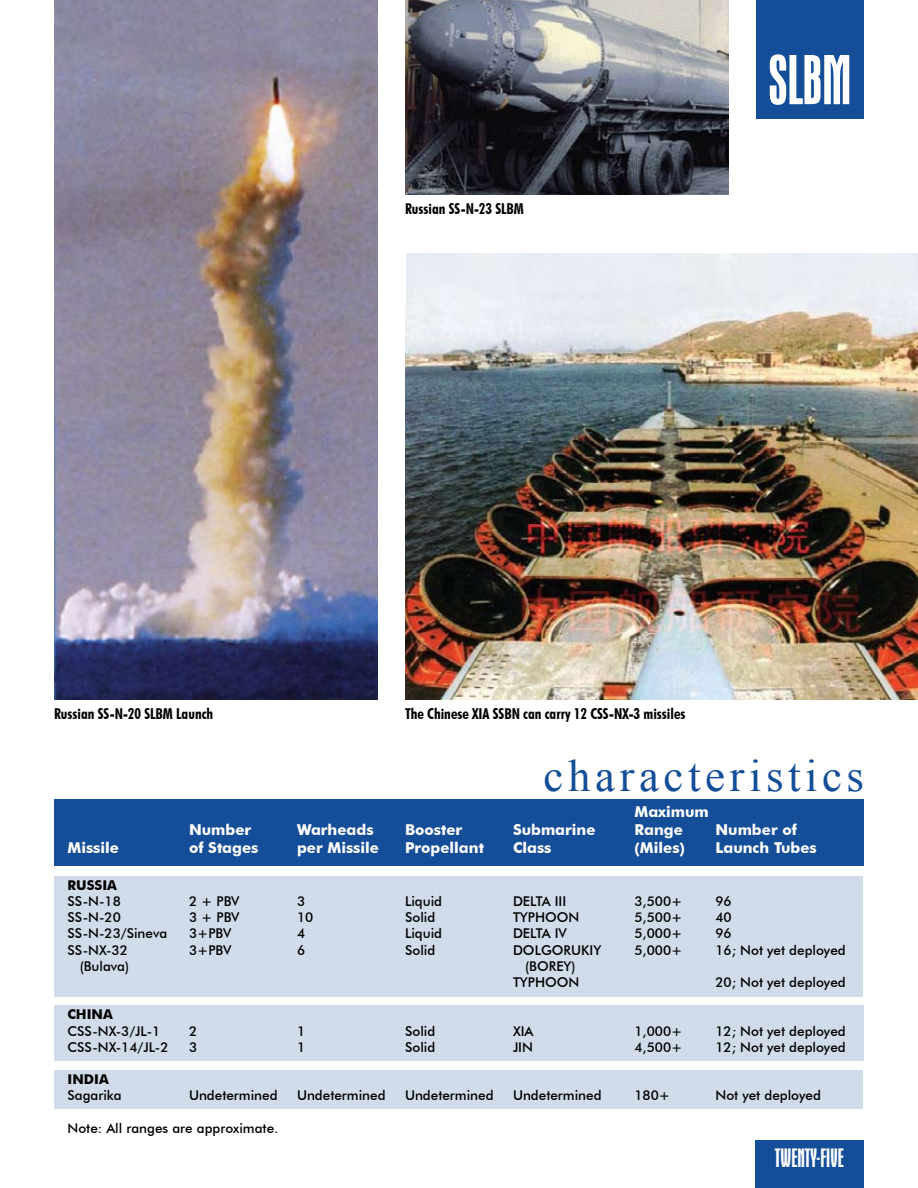
<style>
.page{position:relative;width:918px;height:1188px;background:#fff}
.page>*{position:absolute;margin:0;border:0;box-sizing:border-box;transform-origin:0 0}
.t1{font:condensed 72px "Aurora BT";color:#fff}
.t2{font:45px "Times New Roman";letter-spacing:.1em;color:#154e98}
.t3{font:condensed 27px "Aurora BT";color:#fff}
.t4{font:700 15px "Futura BT";color:#fff}
.t5{font:700 condensed 15px "Futura BT";color:#000}
.t6{font:500 13.5px/16.2px "Futura BT";color:#000;text-align:right}
.t7{font:700 13.5px "Futura BT";color:#000}
</style>
<div class="page">
<div style="left:54px;top:800px;width:810px;height:66px;background:#154e98"></div>
<div style="left:54px;top:876px;width:808px;height:120px;background:#d0dce9"></div>
<div style="left:54px;top:1006px;width:810px;height:55px;background:#d0dce9"></div>
<div style="left:54px;top:1070px;width:808px;height:39px;background:#d0dce9"></div>
<div style="left:756px;top:0;width:108px;height:118px;background:#154e98"></div>
<div style="left:756px;top:1140px;width:108px;height:48px;background:#154e98"></div>
<img style="left:405px;top:0;width:324px;height:194px">
<img style="left:405px;top:253px;width:513px;height:447px">
<img style="left:54px;top:0;width:324px;height:700px">
<p class="t5" style="left:405px;top:200px;width:120px">Russian SS-N-23 SLBM</p>
<h1 class="t1" style="left:768px;top:42px;width:85px">SLBM</h1>
<p class="t5" style="left:54px;top:705px;width:161px">Russian SS-N-20 SLBM Launch</p>
<p class="t5" style="left:405px;top:705px;width:282px">The Chinese XIA SSBN can carry 12 CSS-NX-3 missiles</p>
<h2 class="t2" style="left:544px;top:751px;width:322px">characteristics</h2>
<p class="t4" style="left:634px;top:802px;width:76px">Maximum</p>
<p class="t4" style="left:189px;top:820px;width:64px">Number</p>
<p class="t4" style="left:297px;top:820px;width:78px">Warheads</p>
<p class="t4" style="left:405px;top:820px;width:59px">Booster</p>
<p class="t4" style="left:513px;top:820px;width:84px">Submarine</p>
<p class="t4" style="left:634px;top:820px;width:50px">Range</p>
<p class="t4" style="left:716px;top:820px;width:83px">Number of</p>
<p class="t4" style="left:68px;top:838px;width:53px">Missile</p>
<p class="t4" style="left:189px;top:838px;width:71px">of Stages</p>
<p class="t4" style="left:297px;top:838px;width:84px">per Missile</p>
<p class="t4" style="left:405px;top:838px;width:80px">Propellant</p>
<p class="t4" style="left:513px;top:838px;width:40px">Class</p>
<p class="t4" style="left:634px;top:838px;width:52px">(Miles)</p>
<p class="t4" style="left:716px;top:838px;width:103px">Launch Tubes</p>
<p class="t7" style="left:68px;top:877px;width:51px">RUSSIA</p>
<p class="t6" style="left:68px;top:893px;width:55px">SS-N-18</p>
<p class="t6" style="left:189px;top:893px;width:52px">2 + PBV</p>
<p class="t6" style="left:297px;top:893px;width:10px">3</p>
<p class="t6" style="left:405px;top:893px;width:39px">Liquid</p>
<p class="t6" style="left:513px;top:893px;width:55px">DELTA III</p>
<p class="t6" style="left:634px;top:893px;width:49px">3,500+</p>
<p class="t6" style="left:716px;top:893px;width:18px">96</p>
<p class="t6" style="left:68px;top:909px;width:55px">SS-N-20</p>
<p class="t6" style="left:189px;top:909px;width:52px">3 + PBV</p>
<p class="t6" style="left:297px;top:909px;width:18px">10</p>
<p class="t6" style="left:405px;top:909px;width:32px">Solid</p>
<p class="t6" style="left:513px;top:909px;width:68px">TYPHOON</p>
<p class="t6" style="left:634px;top:909px;width:49px">5,500+</p>
<p class="t6" style="left:716px;top:909px;width:18px">40</p>
<p class="t6" style="left:68px;top:925px;width:101px">SS-N-23/Sineva</p>
<p class="t6" style="left:189px;top:925px;width:44px">3+PBV</p>
<p class="t6" style="left:297px;top:925px;width:10px">4</p>
<p class="t6" style="left:405px;top:925px;width:39px">Liquid</p>
<p class="t6" style="left:513px;top:925px;width:55px">DELTA IV</p>
<p class="t6" style="left:634px;top:925px;width:49px">5,000+</p>
<p class="t6" style="left:716px;top:925px;width:18px">96</p>
<p class="t6" style="left:68px;top:942px;width:62px">SS-NX-32</p>
<p class="t6" style="left:189px;top:942px;width:44px">3+PBV</p>
<p class="t6" style="left:297px;top:942px;width:10px">6</p>
<p class="t6" style="left:405px;top:942px;width:32px">Solid</p>
<p class="t6" style="left:513px;top:942px;width:90px">DOLGORUKIY</p>
<p class="t6" style="left:634px;top:942px;width:49px">5,000+</p>
<p class="t6" style="left:716px;top:942px;width:132px">16; Not yet deployed</p>
<p class="t6" style="left:80px;top:958px;width:51px">(Bulava)</p>
<p class="t6" style="left:513px;top:958px;width:68px">(BOREY)<br>TYPHOON</p>
<p class="t6" style="left:716px;top:974px;width:132px">20; Not yet deployed</p>
<p class="t7" style="left:68px;top:1006px;width:47px">CHINA</p>
<p class="t6" style="left:68px;top:1023px;width:94px">CSS-NX-3/JL-1</p>
<p class="t6" style="left:189px;top:1023px;width:10px">2</p>
<p class="t6" style="left:297px;top:1023px;width:10px">1</p>
<p class="t6" style="left:405px;top:1023px;width:32px">Solid</p>
<p class="t6" style="left:513px;top:1023px;width:22px">XIA</p>
<p class="t6" style="left:634px;top:1023px;width:49px">1,000+</p>
<p class="t6" style="left:716px;top:1023px;width:132px">12; Not yet deployed</p>
<p class="t6" style="left:68px;top:1039px;width:102px">CSS-NX-14/JL-2</p>
<p class="t6" style="left:189px;top:1039px;width:10px">3</p>
<p class="t6" style="left:297px;top:1039px;width:10px">1</p>
<p class="t6" style="left:405px;top:1039px;width:32px">Solid</p>
<p class="t6" style="left:513px;top:1039px;width:22px">JIN</p>
<p class="t6" style="left:634px;top:1039px;width:49px">4,500+</p>
<p class="t6" style="left:716px;top:1039px;width:132px">12; Not yet deployed</p>
<p class="t7" style="left:68px;top:1071px;width:43px">INDIA</p>
<p class="t6" style="left:68px;top:1087px;width:56px">Sagarika</p>
<p class="t6" style="left:189px;top:1087px;width:90px">Undetermined</p>
<p class="t6" style="left:297px;top:1087px;width:90px">Undetermined</p>
<p class="t6" style="left:405px;top:1087px;width:90px">Undetermined</p>
<p class="t6" style="left:513px;top:1087px;width:90px">Undetermined</p>
<p class="t6" style="left:634px;top:1087px;width:37px">180+</p>
<p class="t6" style="left:716px;top:1087px;width:107px">Not yet deployed</p>
<p class="t6" style="left:68px;top:1120px;width:212px">Note: All ranges are approximate.</p>
<h3 class="t3" style="left:775px;top:1143px;width:70px">TWENTY-FIVE</h3>
</div>
